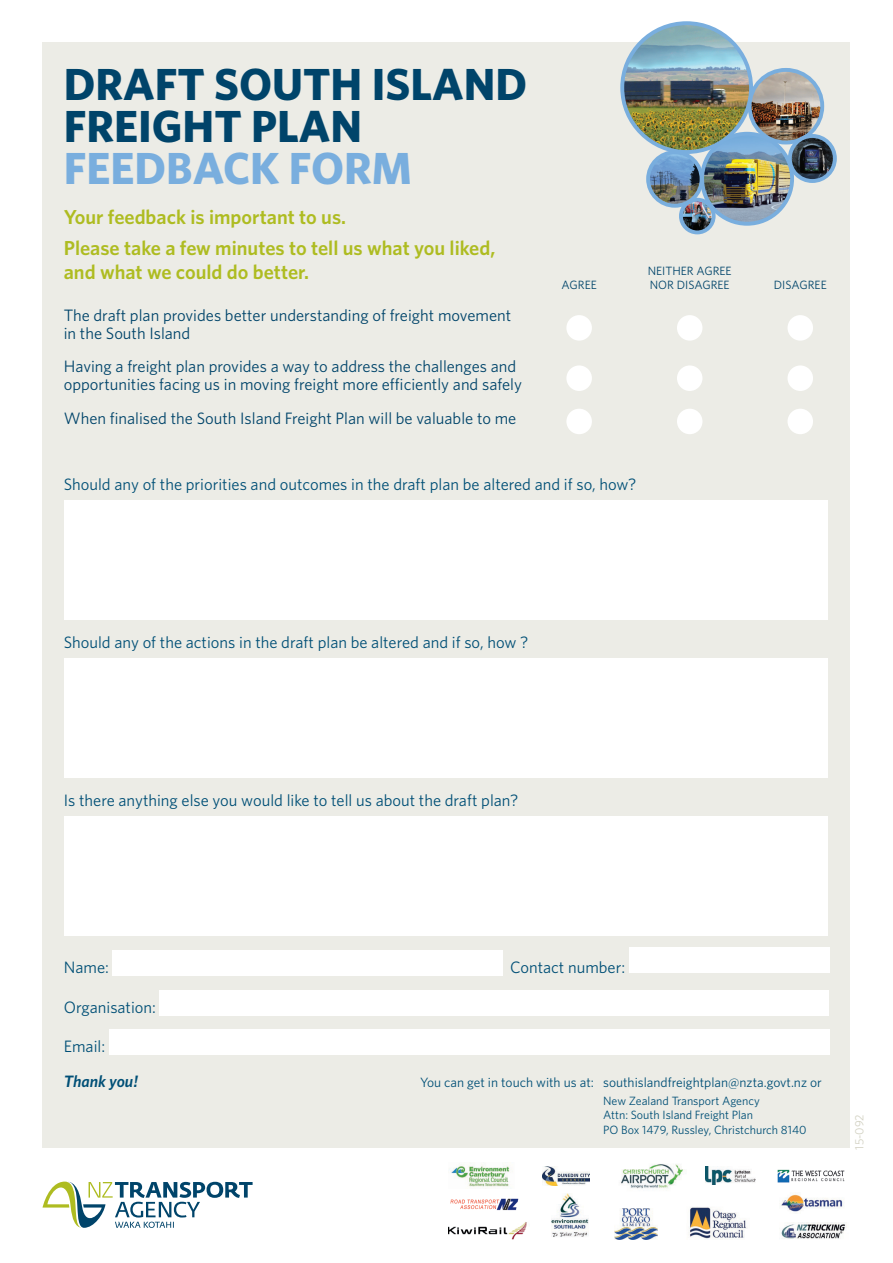
<style>
.page{position:relative;width:893px;height:1263px;background:#fff}
.page>*{position:absolute;margin:0;border:0;box-sizing:border-box;transform-origin:0 0}
.t1{font:700 45px/42px "Whitney";color:#00446a}
.t2{font:700 45px "Whitney";color:#79aede}
.t3{font:600 20.25px/30.3px "Whitney";color:#aebc21}
.t4{font:16.5px/18px "Whitney";color:#00446a}
.t5{font:16.5px "Whitney";color:#004f76}
.t6{font:italic 600 16.5px "Whitney";color:#004f76}
.t7{font:13.5px "Whitney";color:#004f76}
.t8{font:12px/14.4px "Whitney";color:#004f76}
.t9{font:12px/13.5px "Whitney";color:#00446a}
.t10{font:12px "Whitney";color:#d2d1c2}
</style>
<div class="page">
<div style="left:43px;top:43px;width:807px;height:1105px;background:#ecece6"></div>
<div style="left:566px;top:315px;width:26px;height:26px;background:#fff;border-radius:50%"></div>
<div style="left:677px;top:315px;width:25px;height:26px;background:#fff;border-radius:50%"></div>
<div style="left:787px;top:315px;width:26px;height:26px;background:#fff;border-radius:50%"></div>
<div style="left:566px;top:365px;width:26px;height:26px;background:#fff;border-radius:50%"></div>
<div style="left:677px;top:365px;width:25px;height:26px;background:#fff;border-radius:50%"></div>
<div style="left:787px;top:365px;width:26px;height:26px;background:#fff;border-radius:50%"></div>
<div style="left:566px;top:409px;width:26px;height:25px;background:#fff;border-radius:50%"></div>
<div style="left:677px;top:409px;width:25px;height:25px;background:#fff;border-radius:50%"></div>
<div style="left:787px;top:409px;width:26px;height:25px;background:#fff;border-radius:50%"></div>
<div style="left:64px;top:500px;width:764px;height:119px;background:#fff"></div>
<div style="left:64px;top:658px;width:764px;height:119px;background:#fff"></div>
<div style="left:64px;top:817px;width:764px;height:119px;background:#fff"></div>
<div style="left:113px;top:951px;width:390px;height:25px;background:#fff"></div>
<div style="left:629px;top:948px;width:200px;height:25px;background:#fff"></div>
<div style="left:160px;top:990px;width:669px;height:25px;background:#fff"></div>
<div style="left:109px;top:1029px;width:720px;height:26px;background:#fff"></div>
<svg style="left:43px;top:1181px;width:210px;height:47px"></svg>
<img style="left:651px;top:152px;width:51px;height:51px">
<div style="left:646px;top:150px;width:57px;height:58px;border:4px solid #79aede;border-radius:50%"></div>
<img style="left:681px;top:200px;width:33px;height:32px;border-radius:16px">
<div style="left:679px;top:198px;width:37px;height:36px;border:4px solid #79aede;border-radius:50%"></div>
<img style="left:702px;top:134px;width:90px;height:90px">
<div style="left:700px;top:132px;width:94px;height:94px;border:4px solid #79aede;border-radius:50%"></div>
<img style="left:622px;top:23px;width:129px;height:129px;border-radius:63px">
<div style="left:620px;top:21px;width:133px;height:133px;border:4px solid #79aede;border-radius:50%"></div>
<img style="left:750px;top:70px;width:72px;height:73px;border-radius:36px">
<div style="left:748px;top:68px;width:76px;height:76px;border:4px solid #79aede;border-radius:50%"></div>
<img style="left:790px;top:136px;width:45px;height:45px;border-radius:23px">
<div style="left:788px;top:134px;width:49px;height:49px;border:4px solid #79aede;border-radius:50%"></div>
<img style="left:542px;top:1166px;width:48px;height:19px">
<img style="left:551px;top:1193px;width:38px;height:44px">
<img style="left:449px;top:1165px;width:61px;height:22px">
<img style="left:781px;top:1223px;width:66px;height:16px">
<img style="left:615px;top:1208px;width:42px;height:31px">
<img style="left:781px;top:1194px;width:63px;height:18px">
<img style="left:777px;top:1169px;width:67px;height:13px">
<img style="left:689px;top:1207px;width:58px;height:32px">
<img style="left:450px;top:1198px;width:69px;height:13px">
<img style="left:706px;top:1167px;width:49px;height:18px">
<img style="left:621px;top:1164px;width:63px;height:25px">
<img style="left:448px;top:1222px;width:79px;height:17px">
<h1 class="t1" style="left:64px;top:62px;width:460px">DRAFT SOUTH ISLAND<br>FREIGHT PLAN</h1>
<h1 class="t2" style="left:64px;top:138px;width:350px">FEEDBACK FORM</h1>
<p class="t3" style="left:64px;top:202px;width:433px">Your feedback is important to us.<br>Please take a few minutes to tell us what you liked,</p>
<p class="t3" style="left:64px;top:256px;width:247px">and what we could do better.</p>
<p class="t4" style="left:64px;top:306px;width:449px">The draft plan provides better understanding of freight movement in the South Island</p>
<p class="t4" style="left:64px;top:356px;width:460px">Having a freight plan provides a way to address the challenges and opportunities facing us in moving freight more efficiently and safely</p>
<p class="t4" style="left:64px;top:409px;width:454px">When finalised the South Island Freight Plan will be valuable to me</p>
<p class="t9" style="left:562px;top:278px;width:37px">AGREE</p>
<p class="t9" style="left:648px;top:264px;width:85px">NEITHER AGREE<br>NOR DISAGREE</p>
<p class="t5" style="left:64px;top:473px;width:574px">Should any of the priorities and outcomes in the draft plan be altered and if so, how?</p>
<p class="t9" style="left:774px;top:278px;width:54px">DISAGREE</p>
<p class="t5" style="left:64px;top:631px;width:466px">Should any of the actions in the draft plan be altered and if so, how ?</p>
<p class="t5" style="left:64px;top:790px;width:456px">Is there anything else you would like to tell us about the draft plan?</p>
<p class="t5" style="left:64px;top:956px;width:47px">Name:</p>
<p class="t5" style="left:510px;top:956px;width:117px">Contact number:</p>
<p class="t5" style="left:64px;top:996px;width:94px">Organisation:</p>
<p class="t5" style="left:64px;top:1035px;width:43px">Email:</p>
<p class="t6" style="left:64px;top:1070px;width:76px">Thank you!</p>
<p class="t7" style="left:420px;top:1073px;width:403px">You can get in touch with us at: southislandfreightplan@nzta.govt.nz or</p>
<p class="t8" style="left:603px;top:1093px;width:205px">New Zealand Transport Agency<br>Attn: South Island Freight Plan<br>PO Box 1479, Russley, Christchurch 8140</p>
<p class="t10" style="left:851px;top:1149px;width:37px;rotate:-90deg">15-092</p>
</div>
